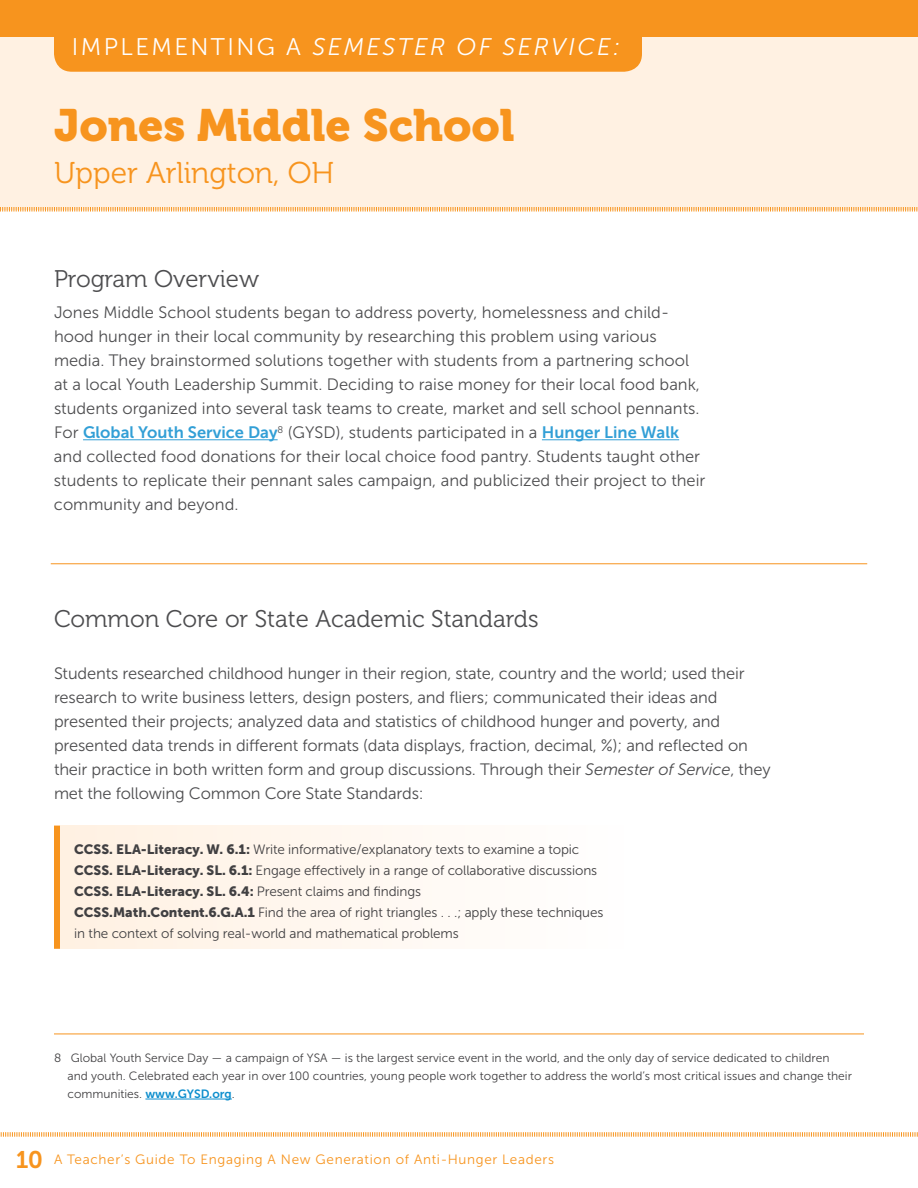
<style>
.page{position:relative;width:918px;height:1188px;background:#fff}
.page>*{position:absolute;margin:0;border:0;box-sizing:border-box;transform-origin:0 0}
.t1{font:45px "Museo 900";color:#f7941e}
.t2{font:30px "Museo 300";color:#f7941e}
.t3{font:24px "Museo 300";color:#4d4d4f}
.t4{font:italic 24px "Museo Sans 300";letter-spacing:.1em;color:#fff}
.t5{font:16.5px/24px "Museo Sans 300";color:#4d4d4f}
.t6{font:16.5px "Museo Sans 700";color:#329fd6}
.t7{font:13.5px/21px "Museo Sans 300";letter-spacing:-.01em;color:#414042}
.t8{font:13.5px "Museo Sans 300";letter-spacing:.05em;color:#f7941e}
.t9{font:13.5px "Museo Sans 900";color:#414042}
.t10{font:12px/18px "Museo Sans 300";color:#414042}
.s1{font-style:normal}
.s2{font-family:"Museo Sans 300";color:#4d4d4f}
.s3{font-style:italic}
.s4{font-family:"Museo Sans 900"}
.s5{font-family:"Museo Sans 300"}
.s6{font-family:"Museo Sans 700";color:#0e8fce}
.s7{font-family:"Museo 700";font-size:24px}
</style>
<div class="page">
<svg style="left:0;top:1132px;width:918px;height:5px"></svg>
<div style="left:0;top:22px;width:918px;height:188px;background:#fff1e2"></div>
<div style="left:0;top:0;width:918px;height:37px;background:#f7941e"></div>
<svg style="left:0;top:207px;width:918px;height:5px"></svg>
<div style="left:54px;top:37px;width:588px;height:35px;background:#f7941e"></div>
<hr style="left:83px;top:439px;width:195px;height:1px;background:#329fd6">
<hr style="left:542px;top:439px;width:137px;height:1px;background:#329fd6">
<hr style="left:145px;top:1099px;width:87px;height:1px;background:#0e8fce">
<div style="left:54px;top:826px;width:569px;height:123px;background:linear-gradient(to right,#fff0e1,#fffefe)"></div>
<div style="left:54px;top:826px;width:6px;height:123px;background:#f7941e"></div>
<hr style="left:54px;top:1034px;width:810px;height:1px;background:#f7941e">
<hr style="left:51px;top:563px;width:816px;height:1px;background:#f7941e">
<h3 class="t4" style="left:72px;top:34px;width:550px"><span class="s1">I MPLE ME NTI NG A</span> SEMESTER OF SERVICE:</h3>
<h1 class="t1" style="left:54px;top:99px;width:462px">Jones Middle School</h1>
<h2 class="t2" style="left:54px;top:156px;width:282px">Upper Arlington, OH</h2>
<h3 class="t3" style="left:54px;top:266px;width:207px">Program Overview</h3>
<p class="t5" style="left:54px;top:301px;width:648px">Jones Middle School students began to address poverty, homelessness and child&shy;hood hunger in their local community by researching this problem using various media. They brainstormed solutions together with students from a partnering school at a local Youth Leadership Summit. Deciding to raise money for their local food bank, students organized into several task teams to create, market and sell school pennants.</p>
<p class="t6" style="left:54px;top:423px;width:627px"><span class="s2">For</span> Global Youth Service Day<sup>8</sup> <span class="s2">(GYSD), students participated in a</span> Hunger Line Walk</p>
<p class="t5" style="left:54px;top:445px;width:653px">and collected food donations for their local choice food pantry. Students taught other students to replicate their pennant sales campaign, and publicized their project to their community and beyond.</p>
<h3 class="t3" style="left:54px;top:606px;width:486px">Common Core or State Academic Standards</h3>
<p class="t5" style="left:54px;top:661px;width:718px">Students researched childhood hunger in their region, state, country and the world; used their research to write business letters, design posters, and fliers; communicated their ideas and presented their projects; analyzed data and statistics of childhood hunger and poverty, and presented data trends in different formats (data displays, fraction, decimal, %); and reflected on their practice in both written form and group discussions. Through their <span class="s3">Semester of Service</span>, they met the following Common Core State Standards:</p>
<p class="t7" style="left:74px;top:839px;width:525px"><span class="s4">CCSS. ELA-Literacy. W. 6.1:</span> Write informative/explanatory texts to examine a topic<br><span class="s4">CCSS. ELA-Literacy. SL. 6.1:</span> E ngage effectively in a range of collaborative discussions</p>
<p class="t9" style="left:74px;top:884px;width:348px">CCSS. ELA-Literacy. SL. 6.4: <span class="s5">Present claims and findings</span></p>
<p class="t7" style="left:74px;top:902px;width:531px"><span class="s4">CCSS.Math.Content.6.G.A.1</span> Find the area of right triangles . . .; apply these techniques in the context of solving real-world and mathematical problems</p>
<p class="t10" style="left:68px;top:1049px;width:786px;text-indent:-14px">8 Global Youth Service Day — a campaign of YSA — is the largest service event in the world, and the only day of service dedicated to children and youth. Celebrated each year in over 100 countries, young people work together to address the world’s most critical issues and change their communities. <span class="s6">www.GYSD.org</span>.</p>
<p class="t8" style="left:16px;top:1153px;width:540px"><span class="s7">10</span> A Teacher’s Guide To Engaging A New Generation of Anti-H unger Leaders</p>
</div>
